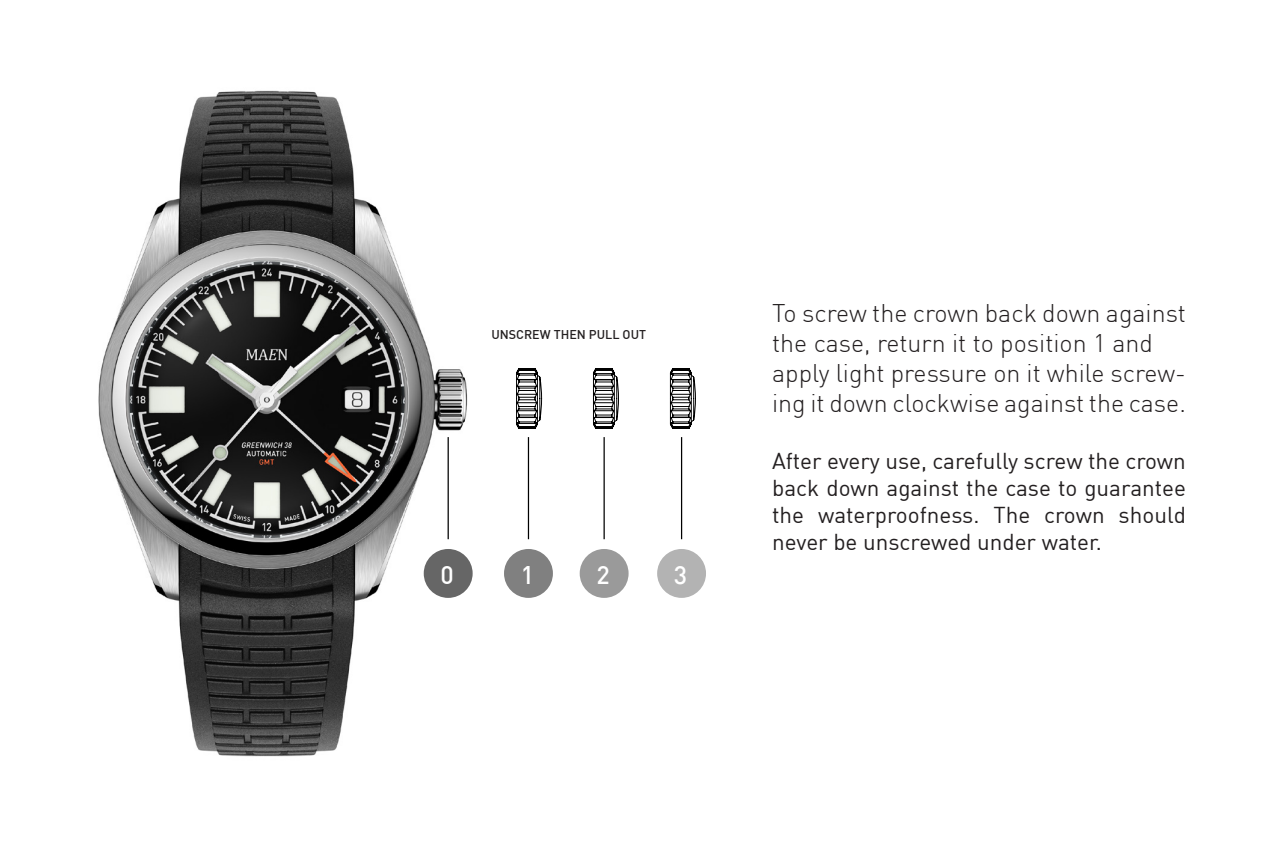
<style>
.page{position:relative;width:1276px;height:851px;background:#fff}
.page>*{position:absolute;margin:0;border:0;box-sizing:border-box;transform-origin:0 0}
.t1{font:300 25px/30px "DIN";color:#231f20}
.t2{font:500 25px "DIN";color:#fff}
.t3{font:22.5px/27px "DIN";color:#231f20;text-align:justify}
.t4{font:500 12.5px "DIN";color:#231f20}
</style>
<div class="page">
<img style="left:98px;top:90px;width:562px;height:667px">
<svg style="left:516px;top:368px;width:26px;height:61px"></svg>
<svg style="left:592px;top:368px;width:27px;height:61px"></svg>
<svg style="left:669px;top:368px;width:27px;height:61px"></svg>
<div style="left:424px;top:549px;width:49px;height:48px;background:#666;border-radius:50%"></div>
<div style="left:504px;top:549px;width:49px;height:48px;background:#808080;border-radius:50%"></div>
<div style="left:580px;top:549px;width:48px;height:48px;background:#9a9a9a;border-radius:50%"></div>
<div style="left:657px;top:549px;width:49px;height:48px;background:#b3b3b3;border-radius:50%"></div>
<hr style="left:447px;top:437px;width:2px;height:102px;background:#000">
<hr style="left:528px;top:437px;width:1px;height:102px;background:#000">
<hr style="left:603px;top:437px;width:2px;height:102px;background:#000">
<hr style="left:681px;top:437px;width:1px;height:102px;background:#000">
<p class="t4" style="left:491px;top:326px;width:156px">UNSCREW THEN PULL OUT</p>
<p class="t2" style="left:440px;top:559px;width:15px">0</p>
<p class="t2" style="left:521px;top:559px;width:15px">1</p>
<p class="t2" style="left:596px;top:559px;width:15px">2</p>
<p class="t2" style="left:674px;top:559px;width:15px">3</p>
<p class="t1" style="left:772px;top:297px;width:415px">To screw the crown back down against</p>
<p class="t1" style="left:772px;top:327px;width:382px">the case, return it to position 1 and</p>
<p class="t1" style="left:772px;top:357px;width:415px">apply light pressure on it while screw&shy;ing it down clockwise against the case.</p>
<p class="t3" style="left:772px;top:447px;width:415px">After every use, carefully screw the crown back down against the case to guarantee the waterproofness. The crown should never be unscrewed under water.</p>
</div>
